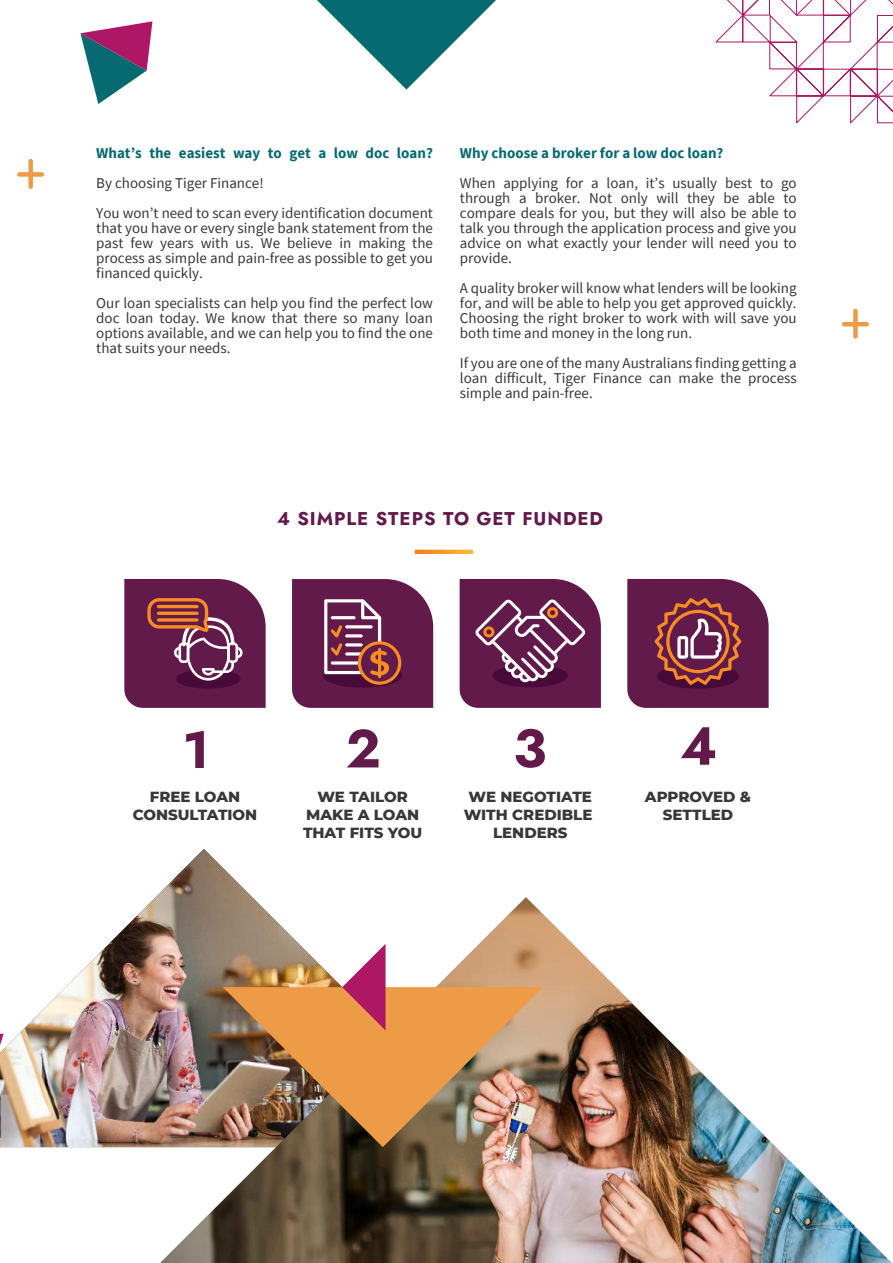
<style>
.page{position:relative;width:893px;height:1263px;background:#fff}
.page>*{position:absolute;margin:0;border:0;box-sizing:border-box;transform-origin:0 0}
.t1{font:18.45px "Jost";letter-spacing:.05em;color:#621a4b}
.t2{font:15px/15px "Source Sans Pro";color:#373838;text-align:justify}
.t3{font:800 15px/18px "Montserrat";color:#383838;text-align:center}
.t4{font:700 15px "Source Sans Pro";color:#086a71}
</style>
<div class="page">
<svg style="left:842px;top:309px;width:27px;height:30px"></svg>
<img style="left:0;top:849px;width:252px;height:298px">
<img style="left:160px;top:897px;width:731px;height:366px">
<svg style="left:317px;top:0;width:179px;height:90px"></svg>
<svg style="left:17px;top:159px;width:27px;height:30px"></svg>
<svg style="left:80px;top:21px;width:72px;height:83px"></svg>
<svg style="left:0;top:1033px;width:4px;height:39px"></svg>
<img style="left:223px;top:987px;width:320px;height:160px">
<svg style="left:342px;top:944px;width:44px;height:86px"></svg>
<svg style="left:715px;top:0;width:178px;height:124px"></svg>
<img style="left:415px;top:550px;width:58px;height:4px">
<svg style="left:186px;top:731px;width:18px;height:37px"></svg>
<svg style="left:347px;top:729px;width:32px;height:38px"></svg>
<svg style="left:516px;top:729px;width:29px;height:39px"></svg>
<svg style="left:681px;top:727px;width:34px;height:38px"></svg>
<svg style="left:124px;top:579px;width:142px;height:129px;background:#743259"></svg>
<hr style="left:157px;top:612px;width:42px;height:3px;background:#f68c22;border-radius:2px">
<svg style="left:157px;top:618px;width:42px;height:4px"></svg>
<hr style="left:157px;top:605px;width:42px;height:3px;background:#f68c22;border-radius:2px">
<svg style="left:292px;top:579px;width:141px;height:129px;background:#763359"></svg>
<svg style="left:460px;top:579px;width:141px;height:129px;background:#763761"></svg>
<svg style="left:627px;top:579px;width:142px;height:129px;background:#783252"></svg>
<p class="t4" style="left:96px;top:147px;width:338px">What’s the easiest way to get a low doc loan?</p>
<p class="t2" style="left:96px;top:168px;width:338px;line-height:30px">By choosing Tiger Finance!<br>You won’t need to scan every identification document</p>
<p class="t2" style="left:96px;top:221px;width:338px">that you have or every single bank statement from the past few years with us. We believe in making the process as simple and pain-free as possible to get you financed quickly.</p>
<p class="t2" style="left:96px;top:296px;width:338px">Our loan specialists can help you find the perfect low doc loan today. We know that there so many loan options available, and we can help you to find the one that suits your needs.</p>
<p class="t4" style="left:460px;top:147px;width:265px">Why choose a broker for a low doc loan?</p>
<p class="t2" style="left:460px;top:176px;width:338px">When applying for a loan, it’s usually best to go through a broker. Not only will they be able to compare deals for you, but they will also be able to talk you through the application process and give you advice on what exactly your lender will need you to provide.</p>
<p class="t2" style="left:460px;top:281px;width:338px">A quality broker will know what lenders will be looking for, and will be able to help you get approved quickly.<br>Choosing the right broker to work with will save you both time and money in the long run.</p>
<p class="t2" style="left:460px;top:356px;width:338px">If you are one of the many Australians finding getting a loan difficult, Tiger Finance can make the process simple and pain-free.</p>
<p class="t1" style="left:277px;top:510px;width:327px">4 SIMPLE STEPS TO GET FUNDED</p>
<p class="t3" style="left:133px;top:788px;width:126px">FREE LOAN<br>CONSULTATION</p>
<p class="t3" style="left:303px;top:788px;width:121px">WE TAILOR<br>MAKE A LOAN<br>THAT FITS YOU</p>
<p class="t3" style="left:464px;top:788px;width:130px">WE NEGOTIATE<br>WITH CREDIBLE<br>LENDERS</p>
<p class="t3" style="left:645px;top:788px;width:108px">APPROVED &amp;<br>SETTLED</p>
</div>
